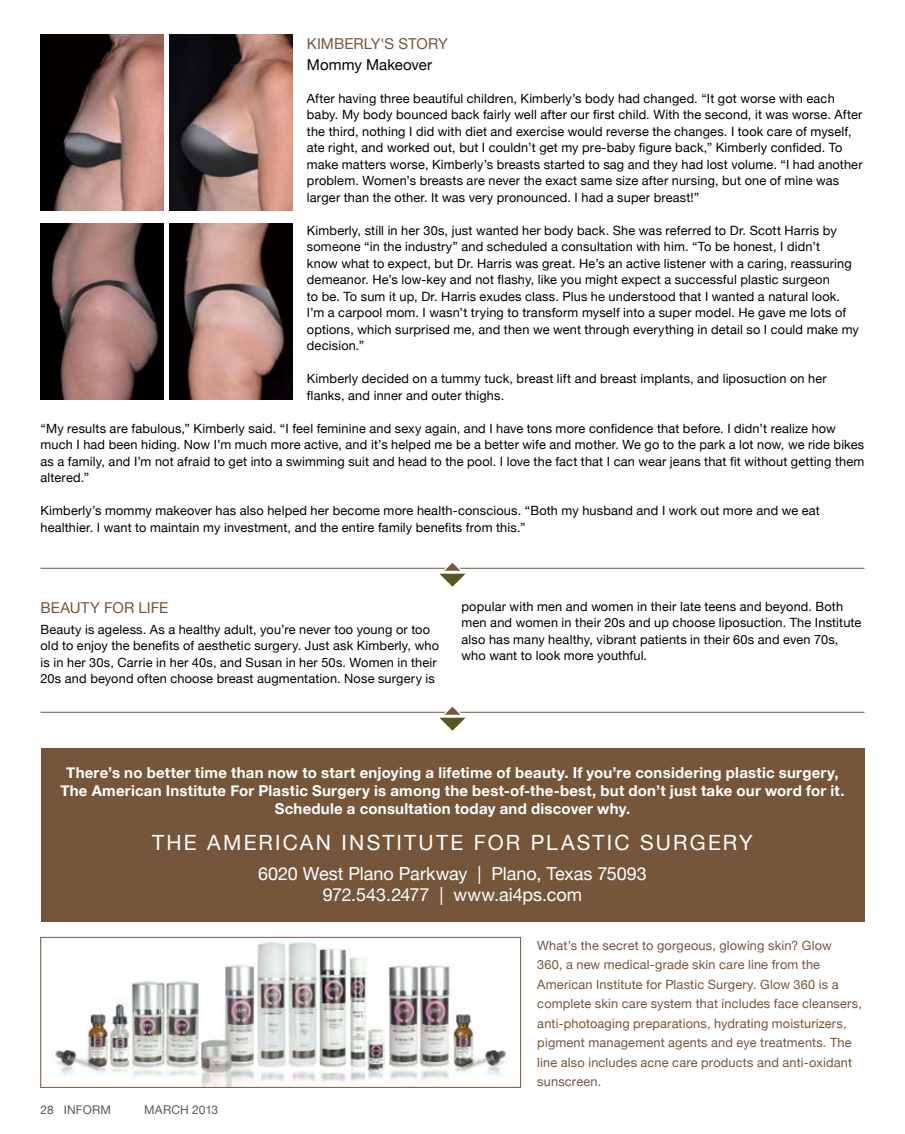
<style>
.page{position:relative;width:905px;height:1134px;background:#fff}
.page>*{position:absolute;margin:0;border:0;box-sizing:border-box;transform-origin:0 0}
.t1{font:21px "Helvetica Neue";letter-spacing:.105em;color:#fff}
.t2{font:18px/21px "Helvetica Neue";color:#fff;text-align:center}
.t3{font:700 15px/18px "Helvetica Neue";letter-spacing:.015em;color:#fff;text-align:center}
.t4{font:15px "Helvetica Neue";color:#76563b}
.t5{font:15px "Helvetica Neue";letter-spacing:.005em;color:#000}
.t6{font:12.75px/16.5px "Helvetica Neue";letter-spacing:.015em;color:#000}
.t7{font:12.75px/19.5px "Helvetica Neue";letter-spacing:.015em;color:#76563b}
.t8{font:12px "Helvetica Neue";letter-spacing:.01em;color:#58595b}
</style>
<div class="page">
<div style="left:40px;top:748px;width:824px;height:174px;background:#76563b"></div>
<hr style="left:40px;top:568px;width:824px;height:1px;background:#76563b">
<svg style="left:439px;top:563px;width:26px;height:24px"></svg>
<hr style="left:40px;top:712px;width:824px;height:1px;background:#76563b">
<svg style="left:439px;top:707px;width:26px;height:24px"></svg>
<img style="left:40px;top:35px;width:123px;height:176px">
<img style="left:40px;top:224px;width:123px;height:176px">
<img style="left:169px;top:35px;width:123px;height:176px">
<img style="left:169px;top:224px;width:123px;height:176px">
<img style="left:55px;top:942px;width:452px;height:144px">
<div style="left:41px;top:937px;width:480px;height:151px;border:1px solid #76563b"></div>
<p class="t4" style="left:307px;top:35px;width:142px">KIMBERLY'S STORY</p>
<p class="t5" style="left:307px;top:56px;width:127px">Mommy Makeover</p>
<p class="t6" style="left:307px;top:90px;width:557px">After having three beautiful children, Kimberly’s body had changed. “It got worse with each baby. My body bounced back fairly well after our first child. With the second, it was worse. After the third, nothing I did with diet and exercise would reverse the changes. I took care of myself, ate right, and worked out, but I couldn’t get my pre-baby figure back,” Kimberly confided. To make matters worse, Kimberly’s breasts started to sag and they had lost volume. “I had another problem. Women’s breasts are never the exact same size after nursing, but one of mine was larger than the other. It was very pronounced. I had a super breast!”</p>
<p class="t6" style="left:307px;top:222px;width:553px">Kimberly, still in her 30s, just wanted her body back. She was referred to Dr. Scott Harris by someone “in the industry” and scheduled a consultation with him. “To be honest, I didn’t<br>know what to expect, but Dr. Harris was great. He’s an active listener with a caring, reassuring demeanor. He’s low-key and not flashy, like you might expect a successful plastic surgeon<br>to be. To sum it up, Dr. Harris exudes class. Plus he understood that I wanted a natural look.<br>I’m a carpool mom. I wasn’t trying to transform myself into a super model. He gave me lots of options, which surprised me, and then we went through everything in detail so I could make my decision.”</p>
<p class="t6" style="left:307px;top:370px;width:521px">Kimberly decided on a tummy tuck, breast lift and breast implants, and liposuction on her flanks, and inner and outer thighs.</p>
<p class="t6" style="left:41px;top:420px;width:825px">“My results are fabulous,” Kimberly said. “I feel feminine and sexy again, and I have tons more confidence that before. I didn’t realize how much I had been hiding. Now I’m much more active, and it’s helped me be a better wife and mother. We go to the park a lot now, we ride bikes as a family, and I’m not afraid to get into a swimming suit and head to the pool. I love the fact that I can wear jeans that fit without getting them altered.”</p>
<p class="t6" style="left:41px;top:502px;width:780px">Kimberly’s mommy makeover has also helped her become more health-conscious. “Both my husband and I work out more and we eat healthier. I want to maintain my investment, and the entire family benefits from this.”</p>
<p class="t4" style="left:40px;top:598px;width:129px">BEAUTY FOR LIFE</p>
<p class="t6" style="left:40px;top:621px;width:400px">Beauty is ageless. As a healthy adult, you’re never too young or too old to enjoy the benefits of aesthetic surgery. Just ask Kimberly, who is in her 30s, Carrie in her 40s, and Susan in her 50s. Women in their 20s and beyond often choose breast augmentation. Nose surgery is</p>
<p class="t6" style="left:461px;top:598px;width:401px">popular with men and women in their late teens and beyond. Both men and women in their 20s and up choose liposuction. The Institute also has many healthy, vibrant patients in their 60s and even 70s, who want to look more youthful.</p>
<p class="t3" style="left:60px;top:763px;width:785px">There’s no better time than now to start enjoying a lifetime of beauty. If you’re considering plastic surgery,<br>The American Institute For Plastic Surgery is among the best-of-the-best, but don’t just take our word for it.<br>Schedule a consultation today and discover why.</p>
<h1 class="t1" style="left:152px;top:830px;width:602px">THE AMERICAN INSTITUTE FOR PLASTIC SURGERY</h1>
<h2 class="t2" style="left:258px;top:863px;width:390px">6020 West Plano Parkway | Plano, Texas 75093<br>972.543.2477 | www.ai4ps.com</h2>
<p class="t7" style="left:537px;top:935px;width:326px">What’s the secret to gorgeous, glowing skin? Glow<br>360, a new medical-grade skin care line from the American Institute for Plastic Surgery. Glow 360 is a complete skin care system that includes face cleansers, anti-photoaging preparations, hydrating moisturizers, pigment management agents and eye treatments. The line also includes acne care products and anti-oxidant sunscreen.</p>
<p class="t8" style="left:40px;top:1103px;width:72px">28 INFORM</p>
<p class="t8" style="left:144px;top:1103px;width:75px">MARCH 2013</p>
</div>
